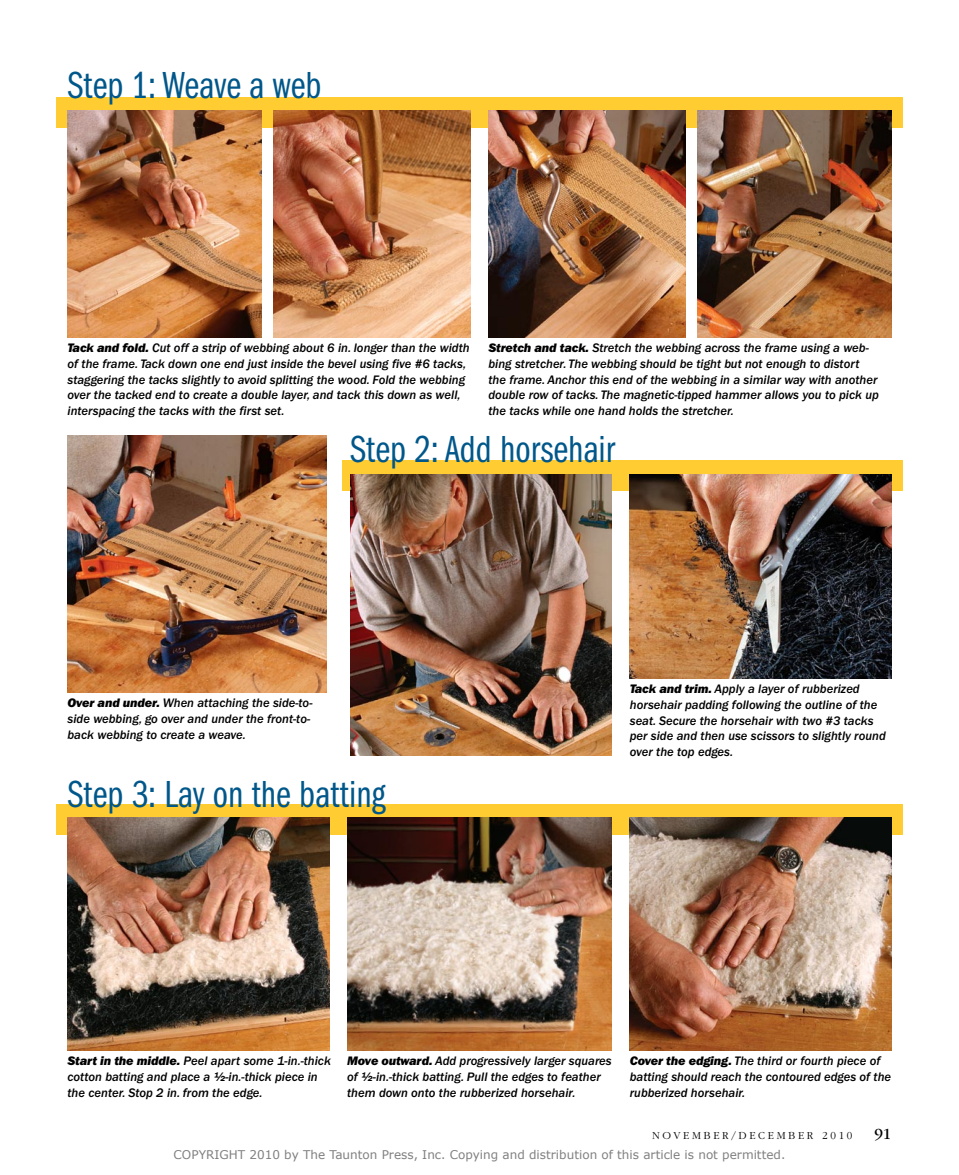
<style>
.page{position:relative;width:959px;height:1175px;background:#fff}
.page>*{position:absolute;margin:0;border:0;box-sizing:border-box;transform-origin:0 0}
.t1{font:39px "ITC Franklin Gothic Std Bk Cp";color:#00578a}
.t2{font:16.05px "ITC Garamond Std";color:#000}
.t3{font:12.75px/15.8px "ITC Franklin Gothic Std Med It";color:#000}
.t4{font:12px "Verdana";color:#808080}
.t5{font:300 11.1px "ITC Garamond Std";letter-spacing:.24em;color:#000}
.s1{font-family:"ITC Franklin Gothic Std Hvy It"}
.s2{font-family:"ITC Franklin Gothic Std";font-weight:600;font-style:italic}
</style>
<div class="page">
<div style="left:56px;top:97px;width:846px;height:30px;background:#ffcc31"></div>
<div style="left:56px;top:804px;width:846px;height:30px;background:#ffcc31"></div>
<div style="left:342px;top:460px;width:560px;height:30px;background:#ffcc31"></div>
<img style="left:350px;top:474px;width:262px;height:281px">
<img style="left:629px;top:474px;width:262px;height:204px">
<img style="left:68px;top:111px;width:193px;height:226px">
<img style="left:273px;top:111px;width:197px;height:226px">
<img style="left:488px;top:111px;width:197px;height:226px">
<img style="left:697px;top:111px;width:194px;height:226px">
<img style="left:68px;top:435px;width:258px;height:257px">
<img style="left:347px;top:818px;width:264px;height:232px">
<img style="left:68px;top:818px;width:261px;height:232px">
<img style="left:629px;top:818px;width:262px;height:232px">
<h1 class="t1" style="left:68px;top:64px;width:255px">Step 1: Weave a web</h1>
<p class="t3" style="left:68px;top:340px;width:404px"><span class="s1">Tack and fold.</span> Cut off a strip of webbing about 6 in. longer than the width of the frame. Tack down one end just inside the bevel using five #6 tacks, staggering the tacks slightly to avoid splitting the wood. Fold the webbing over the tacked end to create a double layer, and tack this down as well, interspacing the tacks with the first set.</p>
<p class="t3" style="left:488px;top:340px;width:392px"><span class="s1">Stretch and tack.</span> Stretch the webbing across the frame using a web&shy;bing stretcher. The webbing should be tight but not enough to distort the frame. Anchor this end of the webbing in a similar way with another double row of tacks. The magnetic-tipped hammer allows you to pick up the tacks while one hand holds the stretcher.</p>
<h1 class="t1" style="left:350px;top:428px;width:266px">Step 2: Add horsehair</h1>
<p class="t3" style="left:68px;top:695px;width:246px"><span class="s1">Over and under.</span> When attaching the side-to&shy;side webbing, go over and under the front-to&shy;back webbing to create a weave.</p>
<h1 class="t1" style="left:68px;top:773px;width:319px">Step 3: Lay on the batting</h1>
<p class="t3" style="left:630px;top:681px;width:257px"><span class="s1">Tack and trim.</span> Apply a layer of rubberized horsehair padding following the outline of the seat. Secure the horsehair with two #3 tacks per side and then use scissors to slightly round over the top edges.</p>
<p class="t3" style="left:68px;top:1053px;width:265px"><span class="s1">Start in the middle.</span> Peel apart some 1-in.-thick cotton batting and place a <span class="s2">½</span>-in.-thick piece in the center. Stop 2 in. from the edge.</p>
<p class="t3" style="left:347px;top:1053px;width:266px"><span class="s1">Move outward.</span> Add progressively larger squares of <span class="s2">½</span>-in.-thick batting. Pull the edges to feather them down onto the rubberized horsehair.</p>
<p class="t3" style="left:630px;top:1053px;width:263px"><span class="s1">Cover the edging.</span> The third or fourth piece of batting should reach the contoured edges of the rubberized horsehair.</p>
<p class="t5" style="left:652px;top:1129px;width:202px">NOVEMBER/DECEMBER 2010</p>
<p class="t2" style="left:874px;top:1125px;width:18px">91</p>
<p class="t4" style="left:174px;top:1146px;width:613px">COPYRIGHT 2010 by The Taunton Press, Inc. Copying and distribution of this article is not permitted.</p>
</div>
